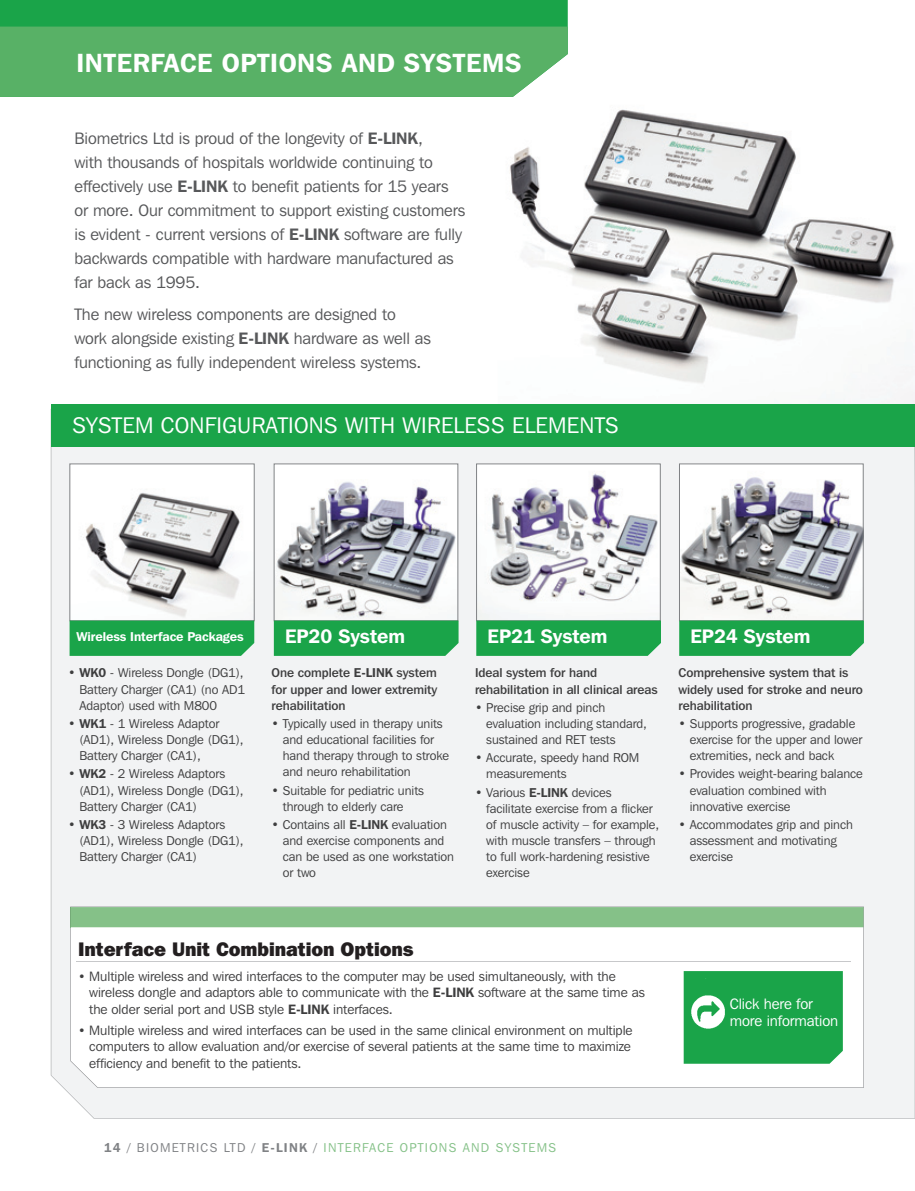
<style>
.page{position:relative;width:915px;height:1191px;background:#fff}
.page>*{position:absolute;margin:0;border:0;box-sizing:border-box;transform-origin:0 0}
.t1{font:600 26.25px "Franklin Gothic IT Cby BT";letter-spacing:.02em;color:#fff}
.t2{font:22.5px "Franklin Gothic IT Cby BT";letter-spacing:.015em;color:#fff}
.t3{font:800 19.5px "Franklin Gothic IT Cby BT";letter-spacing:-.005em;color:#231f20}
.t4{font:600 19.5px "Franklin Gothic IT Cby BT";letter-spacing:-.005em;color:#fff}
.t5{font:16.5px/24px "Franklin Gothic IT Cby BT";letter-spacing:-.005em;color:#57585a}
.t6{font:15px/16.5px "Franklin Gothic IT Cby BT";letter-spacing:-.005em;color:#fff}
.t7{font:13.5px/16.5px "Franklin Gothic IT Cby BT";letter-spacing:-.005em;color:#3e3e3f}
.t8{font:12.75px/16.2px "Franklin Gothic IT Cby BT";letter-spacing:-.005em;color:#3e3e3f}
.t9{font:500 12.75px/16.2px "Franklin Gothic IT Cby BT";letter-spacing:-.005em;color:#3e3e3f}
.t10{font:12.75px "Franklin Gothic IT Cby BT";letter-spacing:.1em;color:#85c188}
.t11{font:600 12.75px "Franklin Gothic IT Cby BT";letter-spacing:-.005em;color:#fff}
.s1{font-weight:600}
.s2{font-size:12.75px}
.s3{font-weight:600;color:#808285}
.s4{color:#808285}
</style>
<div class="page">
<img style="left:510px;top:28px;width:404px;height:376px">
<div style="left:51px;top:446px;width:863px;height:672px;background:#f2f3f4"></div>
<div style="left:0;top:0;width:567px;height:27px;background:#1aa449"></div>
<div style="left:0;top:27px;width:567px;height:70px;background:#58b166"></div>
<div style="left:51px;top:404px;width:863px;height:42px;background:#1aa449"></div>
<img style="left:276px;top:465px;width:180px;height:154px">
<div style="left:274px;top:463px;width:184px;height:158px;border:1px solid #808285"></div>
<div style="left:274px;top:620px;width:184px;height:36px;background:#1aa449"></div>
<img style="left:72px;top:465px;width:180px;height:154px">
<div style="left:70px;top:463px;width:184px;height:158px;border:1px solid #808285"></div>
<div style="left:70px;top:620px;width:184px;height:36px;background:#1aa449"></div>
<img style="left:478px;top:465px;width:180px;height:154px">
<div style="left:476px;top:463px;width:184px;height:158px;border:1px solid #808285"></div>
<svg style="left:476px;top:620px;width:184px;height:36px;background:#1fa54d"></svg>
<img style="left:681px;top:465px;width:180px;height:154px">
<div style="left:679px;top:463px;width:184px;height:158px;border:1px solid #808285"></div>
<svg style="left:679px;top:620px;width:184px;height:36px;background:#1fa54d"></svg>
<svg style="left:70px;top:906px;width:793px;height:181px"></svg>
<div style="left:70px;top:907px;width:793px;height:20px;background:#85c188"></div>
<div style="left:683px;top:971px;width:159px;height:92px;background:#1aa449"></div>
<hr style="left:77px;top:961px;width:773px;height:1px;background:#c7c8ca">
<img style="left:691px;top:979px;width:38px;height:54px">
<h1 class="t1" style="left:77px;top:46px;width:446px">INTERFACE OPTIONS AND SYSTEMS</h1>
<p class="t5" style="left:74px;top:126px;width:392px">Biometrics Ltd is proud of the longevity of <span class="s1">E-LINK</span>,<br>with thousands of hospitals worldwide continuing to effectively use <span class="s1">E-LINK</span> to benefit patients for 15 years or more. Our commitment to support existing customers is evident - current versions of <span class="s1">E-LINK</span> software are fully backwards compatible with hardware manufactured as far back as 1995.</p>
<p class="t5" style="left:74px;top:302px;width:358px">The new wireless components are designed to work alongside existing <span class="s1">E-LINK</span> hardware as well as functioning as fully independent wireless systems.</p>
<h2 class="t2" style="left:72px;top:411px;width:548px">SYSTEM CONFIGURATIONS WITH WIRELESS ELEMENTS</h2>
<p class="t11" style="left:77px;top:628px;width:169px">Wireless Interface Packages</p>
<h3 class="t4" style="left:285px;top:624px;width:121px">EP20 System</h3>
<h3 class="t4" style="left:487px;top:624px;width:121px">EP21 System</h3>
<h3 class="t4" style="left:690px;top:624px;width:121px">EP24 System</h3>
<p class="t8" style="left:79px;top:664px;width:167px;text-align:justify;text-indent:-11px">• <span class="s1">WK0</span> - Wireless Dongle (DG1), Battery Charger (CA1) (no AD1<br>Adaptor) used with M800</p>
<p class="t8" style="left:79px;top:715px;width:166px;text-indent:-11px">• <span class="s1">WK1</span> - 1 Wireless Adaptor (AD1), Wireless Dongle (DG1),<br>Battery Charger (CA1),</p>
<p class="t8" style="left:79px;top:765px;width:166px;text-indent:-11px">• <span class="s1">WK2</span> - 2 Wireless Adaptors (AD1), Wireless Dongle (DG1),<br>Battery Charger (CA1)</p>
<p class="t8" style="left:79px;top:816px;width:166px;text-indent:-11px">• <span class="s1">WK3</span> - 3 Wireless Adaptors (AD1), Wireless Dongle (DG1),<br>Battery Charger (CA1)</p>
<p class="t9" style="left:271px;top:664px;width:167px;text-align:justify">One complete <span class="s1">E-LINK</span> system for upper and lower extremity rehabilitation</p>
<p class="t8" style="left:283px;top:715px;width:168px;text-indent:-11px">• Typically used in therapy units and educational facilities for hand therapy through to stroke and neuro rehabilitation</p>
<p class="t8" style="left:283px;top:782px;width:143px;text-indent:-11px">• Suitable for pediatric units through to elderly care</p>
<p class="t8" style="left:283px;top:816px;width:173px;text-indent:-11px">• Contains all <span class="s1">E-LINK</span> evaluation and exercise components and can be used as one workstation or two</p>
<p class="t9" style="left:475px;top:664px;width:184px">Ideal system for hand rehabilitation in all clinical areas</p>
<p class="t8" style="left:486px;top:699px;width:162px;text-indent:-11px">• Precise grip and pinch evaluation including standard, sustained and RET tests</p>
<p class="t8" style="left:486px;top:749px;width:154px;text-indent:-11px">• Accurate, speedy hand ROM measurements</p>
<p class="t8" style="left:486px;top:784px;width:174px;text-indent:-11px">• Various <span class="s1">E-LINK</span> devices facilitate exercise from a flicker of muscle activity – for example, with muscle transfers – through to full work-hardening resistive exercise</p>
<p class="t9" style="left:678px;top:664px;width:186px">Comprehensive system that is widely used for stroke and neuro rehabilitation</p>
<p class="t8" style="left:689px;top:715px;width:174px;text-indent:-11px">• Supports progressive, gradable exercise for the upper and lower extremities, neck and back</p>
<p class="t8" style="left:689px;top:765px;width:174px;text-indent:-11px">• Provides weight-bearing balance evaluation combined with innovative exercise</p>
<p class="t8" style="left:689px;top:816px;width:165px;text-indent:-11px">• Accommodates grip and pinch assessment and motivating exercise</p>
<h3 class="t3" style="left:78px;top:936px;width:337px">Interface Unit Combination Options</h3>
<p class="t7" style="left:89px;top:967px;width:557px;text-indent:-11px"><span class="s2">•</span> Multiple wireless and wired interfaces to the computer may be used simultaneously, with the wireless dongle and adaptors able to communicate with the <span class="s1">E-LINK</span> software at the same time as the older serial port and USB style <span class="s1">E-LINK</span> interfaces.</p>
<p class="t7" style="left:89px;top:1021px;width:544px;text-indent:-11px"><span class="s2">•</span> Multiple wireless and wired interfaces can be used in the same clinical environment on multiple computers to allow evaluation and/or exercise of several patients at the same time to maximize efficiency and benefit to the patients.</p>
<p class="t6" style="left:729px;top:995px;width:110px">Click here for more information</p>
<p class="t10" style="left:104px;top:1139px;width:453px"><span class="s3">14</span> <span class="s4">/ BIOMETRICS LTD /</span> <span class="s3">E-LINK</span> <span class="s4">/</span> INTERFACE OPTIONS AND SYSTEMS</p>
</div>
